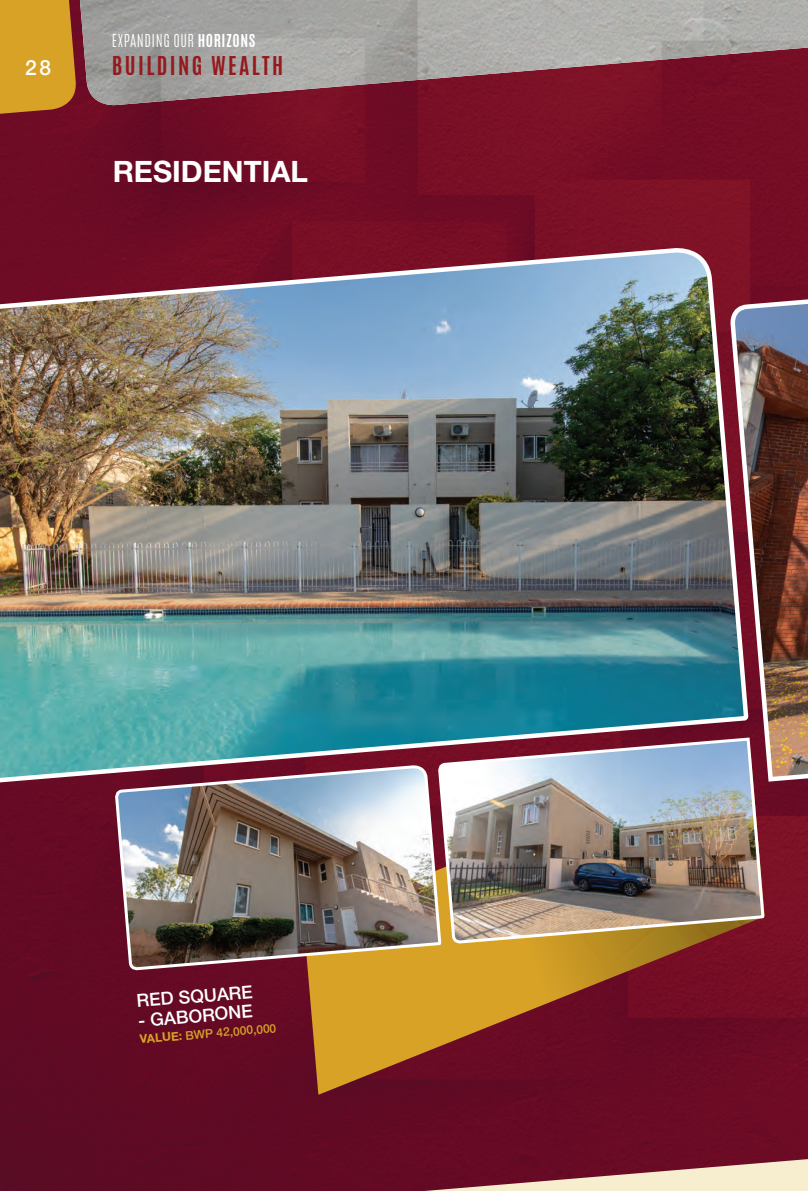
<style>
.page{position:relative;width:808px;height:1191px;background:#fff}
.page>*{position:absolute;margin:0;border:0;box-sizing:border-box;transform-origin:0 0}
.t1{font:700 29.4px "Helvetica Neue CE";color:#fff}
.t2{font:700 21.75px "Antonio";letter-spacing:.11em;color:#951a1e}
.t3{font:500 21px "Helvetica Neue CE";color:#fff}
.t4{font:500 18px "Helvetica Neue CE";color:#fff}
.t5{font:300 14.85px "Antonio";letter-spacing:.035em;color:#fff}
.t6{font:500 12px "Helvetica Neue CE";color:#d8a227}
.s1{font-weight:700}
</style>
<div class="page">
<img style="left:0;top:107px;width:808px;height:1084px">
<img style="left:728px;top:215px;width:80px;height:569px">
<svg style="left:304px;top:972px;width:461px;height:122px;background:#822f25"></svg>
<img style="left:346px;top:945px;width:419px;height:77px">
<img style="left:0;top:223px;width:751px;height:566px">
<img style="left:436px;top:736px;width:330px;height:209px">
<img style="left:113px;top:763px;width:330px;height:209px">
<svg style="left:136px;top:1099px;width:672px;height:92px;background:#732035"></svg>
<svg style="left:78px;top:0;width:730px;height:107px;background:#9a7c81"></svg>
<svg style="left:0;top:0;width:78px;height:120px;background:#c98c26"></svg>
<h3 class="t3" style="left:25px;top:55px;width:27px">28</h3>
<p class="t5" style="left:112px;top:30px;width:145px">EXPANDING OUR <span class="s1">HORIZONS</span></p>
<h2 class="t2" style="left:112px;top:49px;width:173px">BUILDING WEALTH</h2>
<h1 class="t1" style="left:113px;top:154px;width:197px">RESIDENTIAL</h1>
<p class="t4" style="left:136px;top:990px;width:118px;rotate:-5deg">RED SQUARE</p>
<p class="t4" style="left:137px;top:1009px;width:116px;rotate:-5deg">- GABORONE</p>
<p class="t6" style="left:139px;top:1032px;width:138px;rotate:-5deg"><span class="s1">VALUE:</span> BWP 42,000,000</p>
</div>
